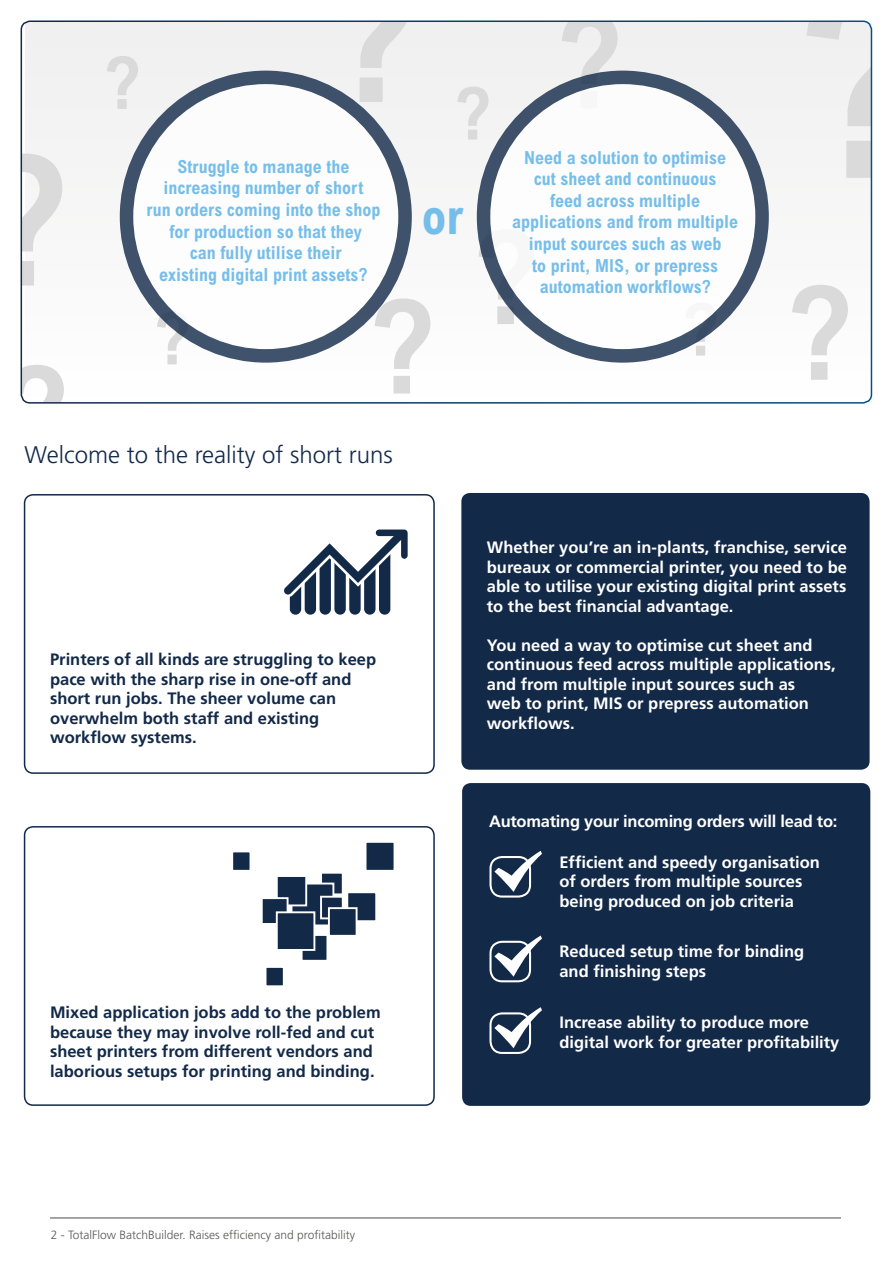
<style>
.page{position:relative;width:893px;height:1263px;background:#fff}
.page>*{position:absolute;margin:0;border:0;box-sizing:border-box;transform-origin:0 0}
.t1{font:700 condensed 49.5px "Arial";color:#76beea}
.t2{font:300 24px "Frutiger";color:#122948}
.t3{font:700 condensed 18px/21.6px "Arial";color:#76beea;text-align:center}
.t4{font:700 16.5px/19.5px "Frutiger";color:#fff}
.t5{font:700 16.5px/19.5px "Frutiger";color:#122948}
.t6{font:300 12px "Frutiger";color:#575756}
</style>
<div class="page">
<div style="left:25px;top:21px;width:846px;height:380px;background:#f7f7f6"></div>
<svg style="left:333px;top:24px;width:78px;height:47px"></svg>
<svg style="left:24px;top:154px;width:38px;height:131px"></svg>
<svg style="left:806px;top:21px;width:65px;height:157px"></svg>
<svg style="left:562px;top:24px;width:56px;height:47px"></svg>
<svg style="left:375px;top:298px;width:55px;height:95px"></svg>
<svg style="left:21px;top:365px;width:43px;height:38px"></svg>
<svg style="left:792px;top:285px;width:56px;height:95px"></svg>
<svg style="left:107px;top:56px;width:31px;height:53px"></svg>
<svg style="left:157px;top:363px;width:31px;height:1px"></svg>
<svg style="left:457px;top:87px;width:20px;height:53px"></svg>
<svg style="left:120px;top:71px;width:292px;height:292px"></svg>
<svg style="left:477px;top:71px;width:292px;height:292px"></svg>
<div style="left:21px;top:21px;width:851px;height:383px;border:2px solid #fff;border-radius:9px"></div>
<div style="left:24px;top:826px;width:411px;height:280px;border:2px solid #122948;border-radius:9px"></div>
<div style="left:24px;top:494px;width:411px;height:280px;border:2px solid #122948;border-radius:9px"></div>
<div style="left:462px;top:783px;width:408px;height:323px;background:#122948;border-radius:9px"></div>
<div style="left:461px;top:493px;width:409px;height:277px;background:#122948;border-radius:9px"></div>
<div style="left:489px;top:856px;width:42px;height:41px;border:2px solid #fff;border-radius:12px"></div>
<svg style="left:494px;top:851px;width:48px;height:41px"></svg>
<div style="left:489px;top:941px;width:42px;height:41px;border:2px solid #fff;border-radius:12px"></div>
<svg style="left:494px;top:935px;width:48px;height:42px"></svg>
<div style="left:489px;top:1012px;width:42px;height:42px;border:2px solid #fff;border-radius:12px"></div>
<svg style="left:494px;top:1007px;width:48px;height:41px"></svg>
<hr style="left:50px;top:1218px;width:791px;height:1px;background:#4a4a49">
<div style="left:346px;top:891px;width:31px;height:31px;background:#122948;border:2px solid #fff"></div>
<div style="left:365px;top:841px;width:30px;height:31px;background:#122948;border:2px solid #fff"></div>
<div style="left:231px;top:850px;width:20px;height:22px;background:#122948;border:2px solid #fff"></div>
<div style="left:265px;top:966px;width:20px;height:21px;background:#122948;border:2px solid #fff"></div>
<div style="left:320px;top:872px;width:24px;height:23px;background:#122948;border:2px solid #fff"></div>
<div style="left:291px;top:882px;width:43px;height:44px;background:#122948;border:2px solid #fff"></div>
<div style="left:276px;top:875px;width:31px;height:31px;background:#122948;border:2px solid #fff"></div>
<div style="left:320px;top:896px;width:24px;height:23px;background:#122948;border:2px solid #fff"></div>
<div style="left:328px;top:907px;width:30px;height:30px;background:#122948;border:2px solid #fff"></div>
<div style="left:301px;top:934px;width:27px;height:28px;background:#122948;border:2px solid #fff"></div>
<div style="left:261px;top:897px;width:28px;height:28px;background:#122948;border:2px solid #fff"></div>
<div style="left:276px;top:911px;width:39px;height:40px;background:#122948;border:2px solid #fff"></div>
<svg style="left:284px;top:529px;width:124px;height:86px"></svg>
<p class="t3" style="left:146px;top:156px;width:235px">Struggle to manage the increasing number of short<br>run orders coming into the shop for production so that they<br>can fully utilise their<br>existing digital print assets?</p>
<h1 class="t1" style="left:422px;top:188px;width:43px">or</h1>
<p class="t3" style="left:512px;top:146px;width:227px">Need a solution to optimise cut sheet and continuous<br>feed across multiple applications and from multiple input sources such as web<br>to print, MIS, or prepress automation workflows?</p>
<h2 class="t2" style="left:24px;top:442px;width:370px">Welcome to the reality of short runs</h2>
<p class="t5" style="left:50px;top:650px;width:328px">Printers of all kinds are struggling to keep pace with the sharp rise in one-off and short run jobs. The sheer volume can overwhelm both staff and existing workflow systems.</p>
<p class="t5" style="left:50px;top:1002px;width:332px">Mixed application jobs add to the problem because they may involve roll-fed and cut sheet printers from different vendors and laborious setups for printing and binding.</p>
<p class="t6" style="left:51px;top:1228px;width:306px">2 - TotalFlow BatchBuilder. Raises efficiency and profitability</p>
<p class="t4" style="left:487px;top:538px;width:362px;text-align:justify">Whether you’re an in-plants, franchise, service bureaux or commercial printer, you need to be able to utilise your existing digital print assets to the best financial advantage.</p>
<p class="t4" style="left:487px;top:635px;width:350px">You need a way to optimise cut sheet and continuous feed across multiple applications, and from multiple input sources such as<br>web to print, MIS or prepress automation workflows.</p>
<p class="t4" style="left:489px;top:811px;width:350px">Automating your incoming orders will lead to:</p>
<p class="t4" style="left:559px;top:852px;width:262px">Efficient and speedy organisation of orders from multiple sources being produced on job criteria</p>
<p class="t4" style="left:559px;top:942px;width:246px">Reduced setup time for binding and finishing steps</p>
<p class="t4" style="left:559px;top:1013px;width:282px">Increase ability to produce more digital work for greater profitability</p>
</div>
